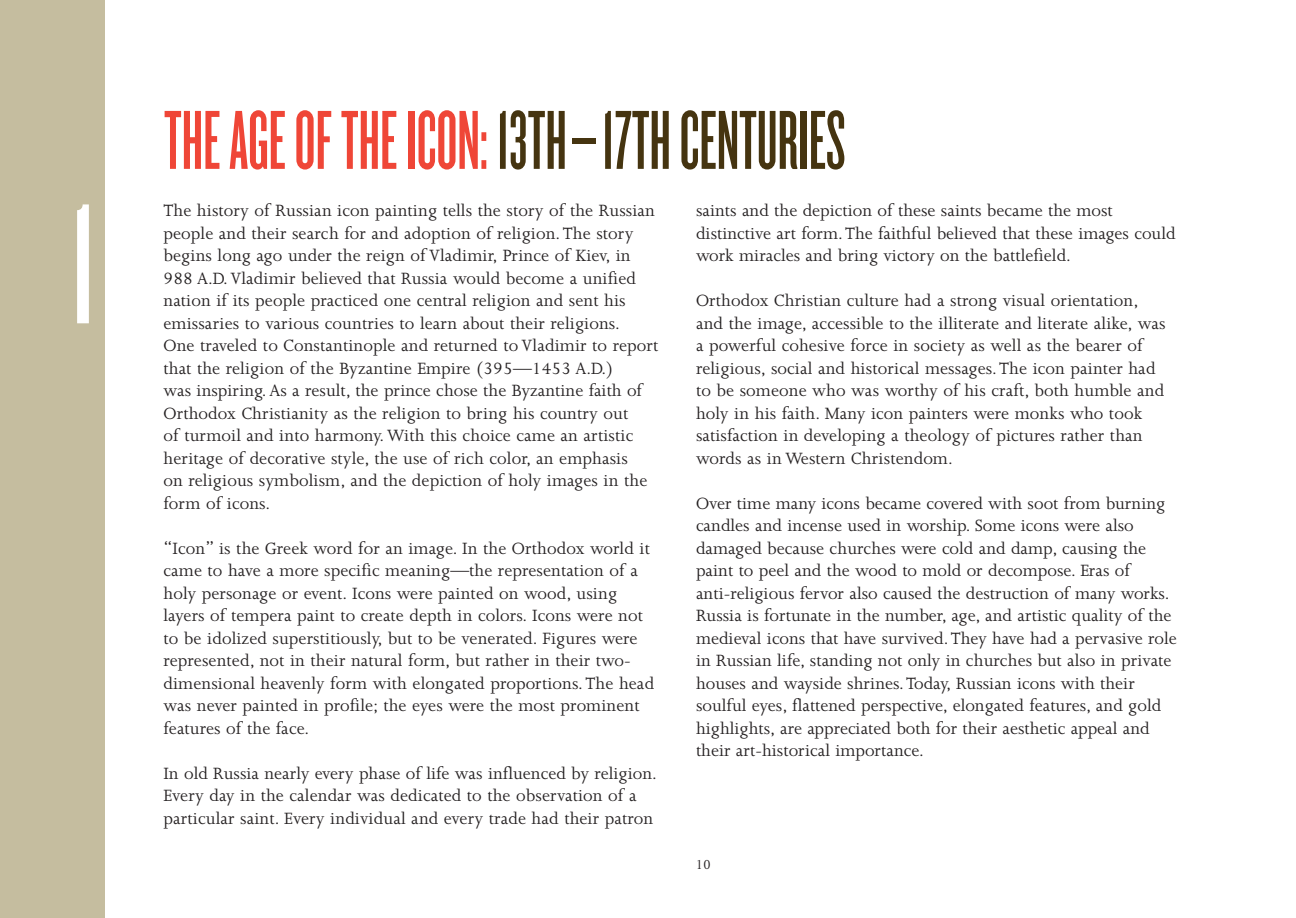
<style>
.page{position:relative;width:1296px;height:918px;background:#fff}
.page>*{position:absolute;margin:0;border:0;box-sizing:border-box;transform-origin:0 0}
.t1{font:178.5px "Knockout HTF46 Flyweight";color:#fff}
.t2{font:87px "Knockout HTF46 Flyweight";color:#453410}
.t3{font:18.75px/22.5px "Joanna";letter-spacing:.005em;color:#231f20}
.t4{font:15px "Joanna";color:#231f20}
.s1{color:#ef4637}
</style>
<div class="page">
<div style="left:0;top:0;width:105px;height:918px;background:#c5bd9f"></div>
<h1 class="t1" style="left:70px;top:157px;width:28px">1</h1>
<h2 class="t2" style="left:164px;top:88px;width:683px"><span class="s1">THEAGEOFTHEICON:</span>13TH–17THCENTURIES</h2>
<p class="t3" style="left:164px;top:201px;width:496px">The history of Russian icon painting tells the story of the Russian people and their search for and adoption of religion. The story begins long ago under the reign of Vladimir, Prince of Kiev, in 988 A.D. Vladimir believed that Russia would become a unified nation if its people practiced one central religion and sent his emissaries to various countries to learn about their religions.<br>One traveled to Constantinople and returned to Vladimir to report that the religion of the Byzantine Empire (395—1453 A.D.)<br>was inspiring. As a result, the prince chose the Byzantine faith of Orthodox Christianity as the religion to bring his country out<br>of turmoil and into harmony. With this choice came an artistic heritage of decorative style, the use of rich color, an emphasis<br>on religious symbolism, and the depiction of holy images in the form of icons.</p>
<p class="t3" style="left:164px;top:539px;width:492px">“Icon” is the Greek word for an image. In the Orthodox world it came to have a more specific meaning—the representation of a holy personage or event. Icons were painted on wood, using layers of tempera paint to create depth in colors. Icons were not to be idolized superstitiously, but to be venerated. Figures were represented, not in their natural form, but rather in their two&shy;dimensional heavenly form with elongated proportions. The head was never painted in profile; the eyes were the most prominent features of the face.</p>
<p class="t3" style="left:164px;top:764px;width:495px">In old Russia nearly every phase of life was influenced by religion.<br>Every day in the calendar was dedicated to the observation of a particular saint. Every individual and every trade had their patron</p>
<p class="t3" style="left:696px;top:201px;width:481px">saints and the depiction of these saints became the most distinctive art form.The faithful believed that these images could work miracles and bring victory on the battlefield.</p>
<p class="t3" style="left:696px;top:291px;width:471px">Orthodox Christian culture had a strong visual orientation, and the image, accessible to the illiterate and literate alike, was a powerful cohesive force in society as well as the bearer of religious, social and historical messages. The icon painter had to be someone who was worthy of his craft, both humble and holy in his faith. Many icon painters were monks who took satisfaction in developing a theology of pictures rather than words as in Western Christendom.</p>
<p class="t3" style="left:696px;top:494px;width:482px">Over time many icons became covered with soot from burning candles and incense used in worship. Some icons were also damaged because churches were cold and damp, causing the paint to peel and the wood to mold or decompose. Eras of anti-religious fervor also caused the destruction of many works.<br>Russia is fortunate in the number, age, and artistic quality of the medieval icons that have survived.They have had a pervasive role in Russian life, standing not only in churches but also in private houses and wayside shrines.Today, Russian icons with their soulful eyes, flattened perspective, elongated features, and gold highlights, are appreciated both for their aesthetic appeal and their art-historical importance.</p>
<p class="t4" style="left:695px;top:859px;width:17px">10</p>
</div>
